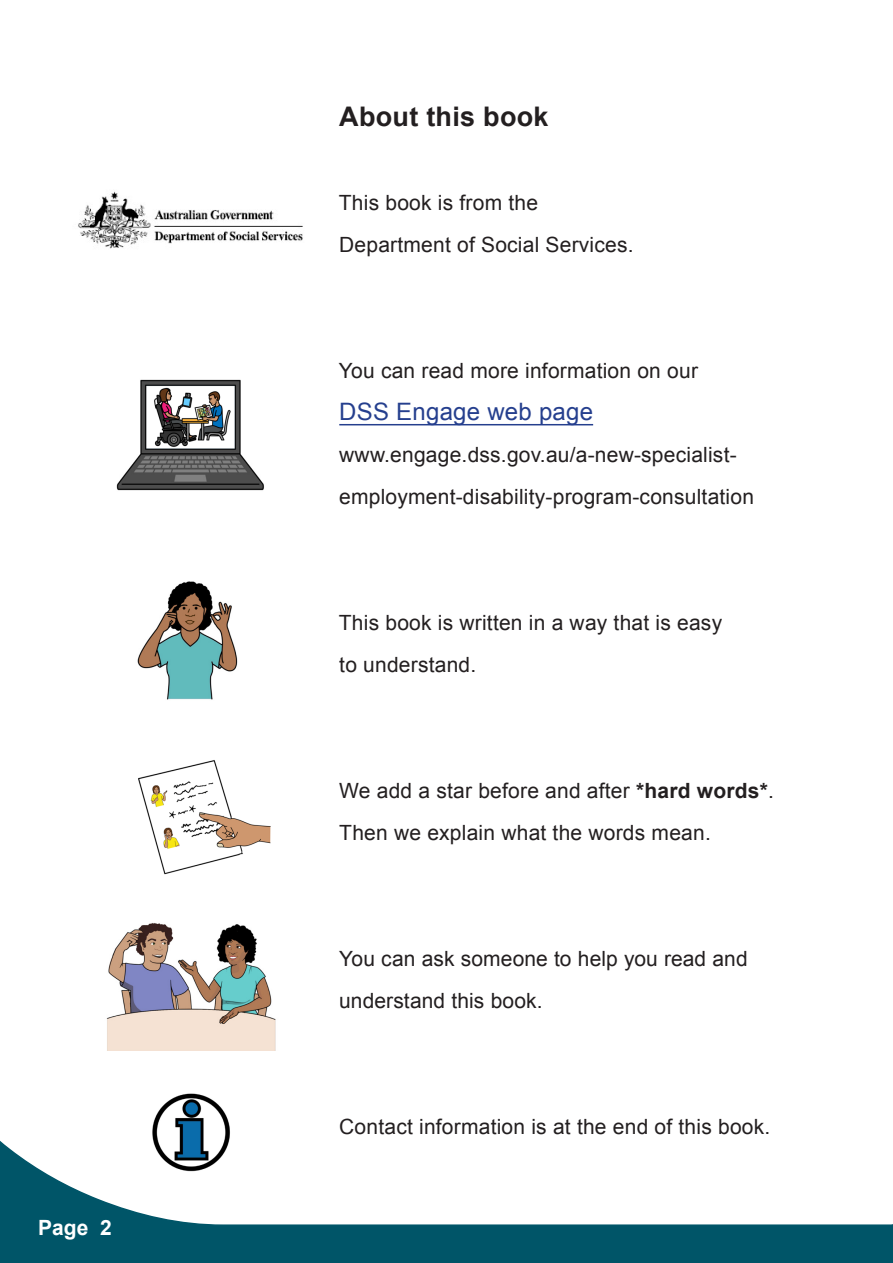
<style>
.page{position:relative;width:893px;height:1263px;background:#fff}
.page>*{position:absolute;margin:0;border:0;box-sizing:border-box;transform-origin:0 0}
.t1{font:700 27px "Arial";letter-spacing:.01em;color:#231f20}
.Body{font:24px "Arial";letter-spacing:.01em;color:#253f8e}
.Body-2{font:21px/42px "Arial";letter-spacing:.01em;color:#231f20}
.t2{font:700 21px "Arial";color:#fff}
.s1{font-weight:700}
</style>
<div class="page">
<svg style="left:0;top:1141px;width:891px;height:122px"></svg>
<svg style="left:891px;top:1224px;width:2px;height:39px"></svg>
<hr style="left:339px;top:424px;width:254px;height:1px;background:#253f8e">
<img style="left:78px;top:191px;width:225px;height:58px">
<img style="left:116px;top:379px;width:148px;height:112px">
<img style="left:150px;top:385px;width:84px;height:64px">
<img style="left:137px;top:581px;width:101px;height:119px">
<img style="left:138px;top:760px;width:133px;height:115px">
<img style="left:106px;top:923px;width:170px;height:128px">
<img style="left:141px;top:1093px;width:98px;height:79px">
<p class="t2" style="left:38px;top:1213px;width:75px">Page 2</p>
<h2 class="t1" style="left:339px;top:99px;width:211px">About this book</h2>
<p class="Body-2" style="left:339px;top:182px;width:296px">This book is from the<br>Department of Social Services.</p>
<p class="Body-2" style="left:339px;top:350px;width:361px">You can read more information on our</p>
<p class="Body" style="left:339px;top:396px;width:255px">DSS Engage web page</p>
<p class="Body-2" style="left:339px;top:434px;width:416px">www.engage.dss.gov.au/a-new-specialist&shy;employment-disability-program-consultation</p>
<p class="Body-2" style="left:339px;top:602px;width:385px">This book is written in a way that is easy to understand.</p>
<p class="Body-2" style="left:339px;top:770px;width:436px">We add a star before and after <span class="s1">*hard words*</span>.</p>
<p class="Body-2" style="left:339px;top:812px;width:373px">Then we explain what the words mean.</p>
<p class="Body-2" style="left:339px;top:938px;width:410px">You can ask someone to help you read and understand this book.</p>
<p class="Body-2" style="left:339px;top:1106px;width:433px">Contact information is at the end of this book.</p>
</div>
